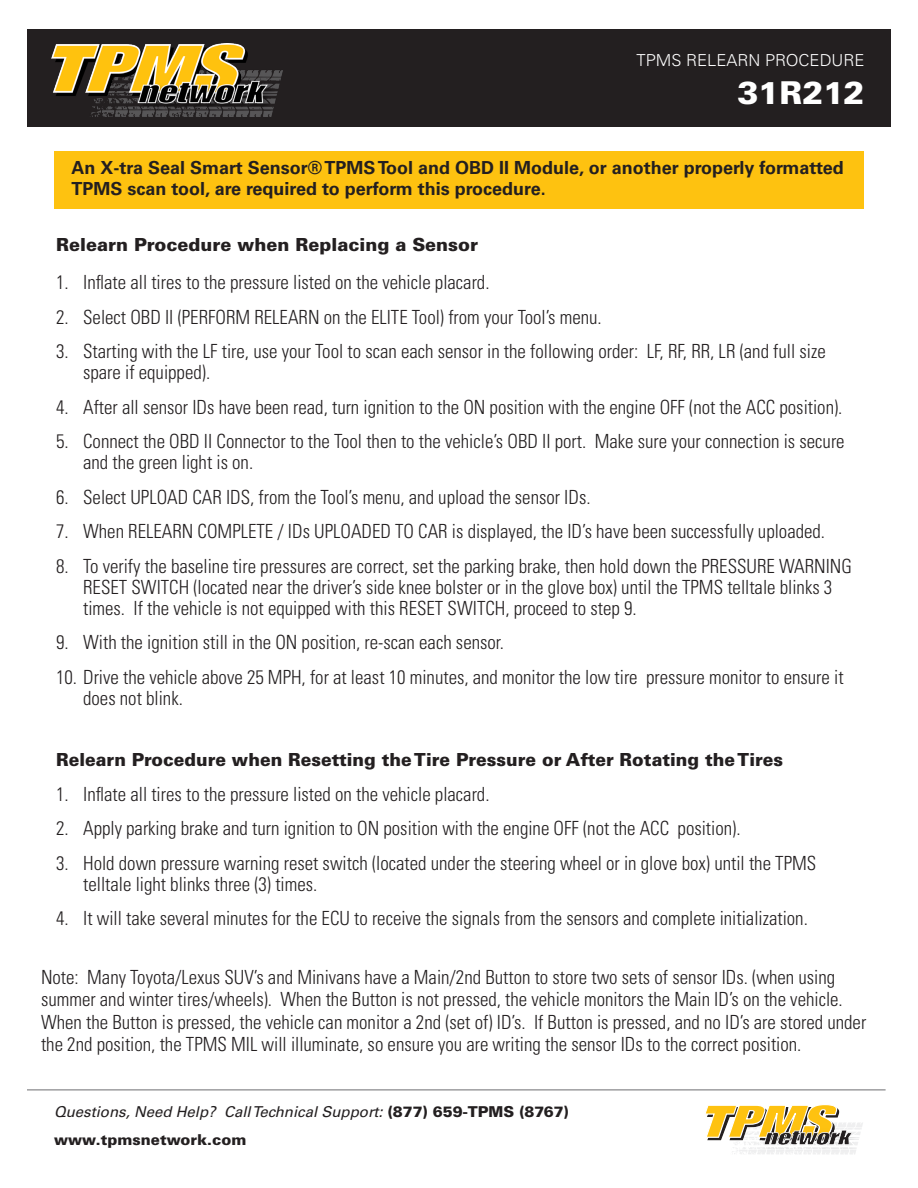
<style>
.page{position:relative;width:918px;height:1188px;background:#fff}
.page>*{position:absolute;margin:0;border:0;box-sizing:border-box;transform-origin:0 0}
.Product_Name_-_Black{font:900 31.5px "Univers LT Std";color:#fff}
.bullets{font:300 condensed 19.5px/21px "Univers LT Std";color:#231f20}
.t1{font:700 18px/21.6px "Univers LT Std";color:#231f20}
.bullets-2{font:900 18px "Univers LT Std";color:#231f20}
.Product_Name_-_Black-2{font:900 18px "Univers LT Std";color:#231f20}
.Product_Name_-_Black-3{font:300 16.5px "Univers LT Std";color:#fff}
.t2{font:italic 15px "Univers LT Std";color:#231f20}
.t3{font:900 15px "Univers LT Std";color:#231f20}
.s1{font-weight:900;font-style:normal}
</style>
<div class="page">
<div style="left:54px;top:151px;width:810px;height:58px;background:#fec210"></div>
<div style="left:27px;top:29px;width:864px;height:97px;background:#231f20"></div>
<svg style="left:705px;top:1104px;width:158px;height:50px"></svg>
<hr style="left:27px;top:1090px;width:859px;height:1px;background:#6c6d70">
<img style="left:52px;top:43px;width:231px;height:74px">
<p class="Product_Name_-_Black-3" style="left:637px;top:50px;width:229px">TPMS RELEARN PROCEDURE</p>
<p class="Product_Name_-_Black" style="left:738px;top:73px;width:129px">31R212</p>
<p class="t1" style="left:71px;top:157px;width:774px">An X-tra Seal Smart Sensor® TPMS Tool and OBD II Module, or another properly formatted<br>TPMS scan tool, are required to perform this procedure.</p>
<p class="Product_Name_-_Black-2" style="left:56px;top:233px;width:423px">Relearn Procedure when Replacing a Sensor</p>
<p class="bullets" style="left:56px;top:272px;width:435px">1. Inflate all tires to the pressure listed on the vehicle placard.</p>
<p class="bullets" style="left:56px;top:306px;width:547px">2. Select OBD II (PERFORM RELEARN on the ELITE Tool) from your Tool’s menu.</p>
<p class="bullets" style="left:83px;top:341px;width:744px;text-indent:-27px">3. Starting with the LF tire, use your Tool to scan each sensor in the following order: LF, RF, RR, LR (and full size spare if equipped).</p>
<p class="bullets" style="left:56px;top:396px;width:788px">4. After all sensor IDs have been read, turn ignition to the ON position with the engine OFF (not the ACC position).</p>
<p class="bullets" style="left:83px;top:431px;width:763px;text-indent:-27px">5. Connect the OBD II Connector to the Tool then to the vehicle’s OBD II port. Make sure your connection is secure and the green light is on.</p>
<p class="bullets" style="left:56px;top:486px;width:536px">6. Select UPLOAD CAR IDS, from the Tool’s menu, and upload the sensor IDs.</p>
<p class="bullets" style="left:56px;top:521px;width:770px">7. When RELEARN COMPLETE / IDs UPLOADED TO CAR is displayed, the ID’s have been successfully uploaded.</p>
<p class="bullets" style="left:83px;top:555px;width:770px;text-indent:-27px">8. To verify the baseline tire pressures are correct, set the parking brake, then hold down the PRESSURE WARNING<br>RESET SWITCH (located near the driver’s side knee bolster or in the glove box) until the TPMS telltale blinks 3 times. If the vehicle is not equipped with this RESET SWITCH, proceed to step 9.</p>
<p class="bullets" style="left:56px;top:632px;width:449px">9. With the ignition still in the ON position, re-scan each sensor.</p>
<p class="bullets" style="left:83px;top:666px;width:762px;text-indent:-27px">10. Drive the vehicle above 25 MPH, for at least 10 minutes, and monitor the low tire pressure monitor to ensure it does not blink.</p>
<p class="bullets-2" style="left:56px;top:748px;width:729px">Relearn Procedure when Resetting the Tire Pressure or After Rotating the Tires</p>
<p class="bullets" style="left:56px;top:783px;width:435px">1. Inflate all tires to the pressure listed on the vehicle placard.</p>
<p class="bullets" style="left:56px;top:818px;width:686px">2. Apply parking brake and turn ignition to ON position with the engine OFF (not the ACC position).</p>
<p class="bullets" style="left:83px;top:852px;width:735px;text-indent:-27px">3. Hold down pressure warning reset switch (located under the steering wheel or in glove box) until the TPMS telltale light blinks three (3) times.</p>
<p class="bullets" style="left:56px;top:908px;width:753px">4. It will take several minutes for the ECU to receive the signals from the sensors and complete initialization.</p>
<p class="bullets" style="left:41px;top:966px;width:827px;line-height:22.5px">Note: Many Toyota/Lexus SUV’s and Minivans have a Main/2nd Button to store two sets of sensor IDs. (when using summer and winter tires/wheels). When the Button is not pressed, the vehicle monitors the Main ID’s on the vehicle.<br>When the Button is pressed, the vehicle can monitor a 2nd (set of) ID’s. If Button is pressed, and no ID’s are stored under the 2nd position, the TPMS MIL will illuminate, so ensure you are writing the sensor IDs to the correct position.</p>
<p class="t2" style="left:54px;top:1103px;width:516px">Questions, Need Help? Call Technical Support: <span class="s1">(877) 659-TPMS (8767)</span></p>
<p class="t3" style="left:54px;top:1130px;width:194px">www.tpmsnetwork.com</p>
</div>
